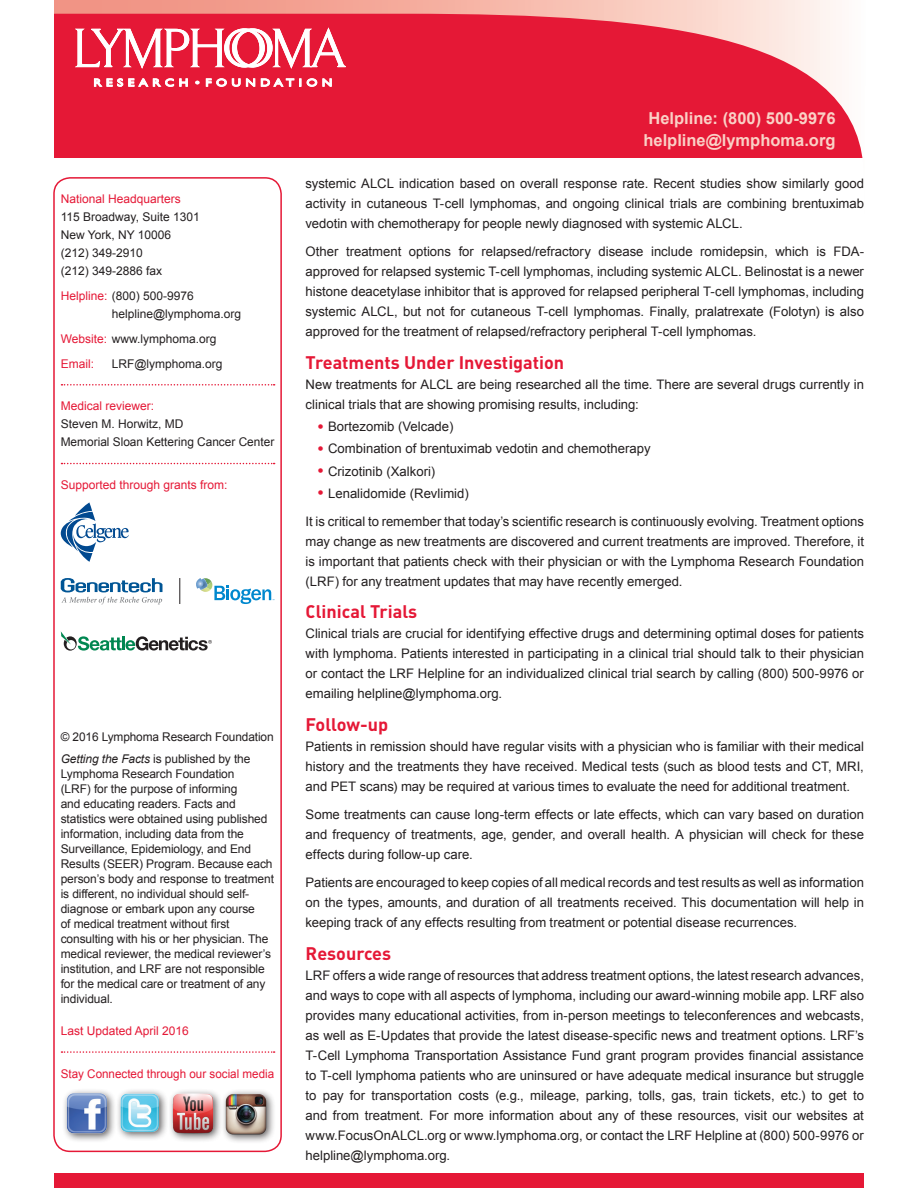
<style>
.page{position:relative;width:918px;height:1188px;background:#fff}
.page>*{position:absolute;margin:0;border:0;box-sizing:border-box;transform-origin:0 0}
.t1{font:700 18px "DIN";color:#e51836}
.t2{font:700 16.5px/22.5px "Arial";color:#fad1c6;text-align:center}
.t3{font:13.2px/20.1px "Arial";color:#231f20;text-align:justify}
.t4{font:12px/15px "Arial";letter-spacing:-.01em;color:#231f20}
.t5{font:12px "Arial";color:#e51836}
.s1{color:#e51836}
.s2{font-style:italic}
.s3{font-size:18px;color:#e51836}
</style>
<div class="page">
<svg style="left:54px;top:0;width:809px;height:188px"></svg>
<div style="left:54px;top:1174px;width:810px;height:14px;background:#e51836"></div>
<div style="left:53px;top:177px;width:229px;height:975px;border:2px solid #e51836;border-radius:16px"></div>
<svg style="left:75px;top:28px;width:271px;height:42px"></svg>
<svg style="left:94px;top:78px;width:94px;height:9px"></svg>
<svg style="left:195px;top:81px;width:4px;height:3px"></svg>
<svg style="left:206px;top:78px;width:126px;height:9px"></svg>
<svg style="left:62px;top:384px;width:213px;height:2px"></svg>
<svg style="left:62px;top:463px;width:213px;height:1px"></svg>
<div style="left:62px;top:1088px;width:55px;height:55px;background:#231f20;opacity:.75"></div>
<img style="left:66px;top:1093px;width:43px;height:43px">
<div style="left:168px;top:1088px;width:55px;height:55px;background:#231f20;opacity:.75"></div>
<img style="left:172px;top:1093px;width:43px;height:43px">
<div style="left:115px;top:1088px;width:53px;height:53px;background:#231f20;opacity:.75"></div>
<img style="left:119px;top:1093px;width:43px;height:42px">
<div style="left:221px;top:1088px;width:55px;height:56px;background:#231f20;opacity:.75"></div>
<img style="left:224px;top:1093px;width:44px;height:43px">
<svg style="left:62px;top:1051px;width:213px;height:2px"></svg>
<svg style="left:61px;top:502px;width:68px;height:60px"></svg>
<svg style="left:61px;top:578px;width:101px;height:26px"></svg>
<svg style="left:180px;top:578px;width:1px;height:26px"></svg>
<svg style="left:196px;top:578px;width:78px;height:26px"></svg>
<svg style="left:61px;top:631px;width:151px;height:20px"></svg>
<p class="t5" style="left:61px;top:191px;width:122px">National Headquarters</p>
<p class="t4" style="left:61px;top:208px;width:140px;line-height:18px">115 Broadway, Suite 1301<br>New York, NY 10006 (212) 349-2910<br>(212) 349-2886 fax</p>
<p class="t4" style="left:112px;top:287px;width:131px;line-height:18px;text-indent:-51px"><span class="s1">Helpline:</span> (800) 500-9976 helpline@lymphoma.org</p>
<p class="t4" style="left:61px;top:326px;width:157px;line-height:24.8px"><span class="s1">Website:</span> www.lymphoma.org<br><span class="s1">Email:</span></p>
<p class="t4" style="left:112px;top:356px;width:112px">LRF@lymphoma.org</p>
<p class="t5" style="left:61px;top:398px;width:95px">Medical reviewer:</p>
<p class="t4" style="left:61px;top:415px;width:215px;line-height:18px">Steven M. Horwitz, MD<br>Memorial Sloan Kettering Cancer Center</p>
<p class="t5" style="left:61px;top:477px;width:168px">Supported through grants from:</p>
<p class="t4" style="left:61px;top:726px;width:215px;line-height:22px">© 2016 Lymphoma Research Foundation<br><span class="s2">Getting the Facts</span> is published by the</p>
<p class="t4" style="left:61px;top:767px;width:215px">Lymphoma Research Foundation<br>(LRF) for the purpose of informing<br>and educating readers. Facts and statistics were obtained using published information, including data from the Surveillance, Epidemiology, and End Results (SEER) Program. Because each person’s body and response to treatment is different, no individual should self&shy;diagnose or embark upon any course<br>of medical treatment without first consulting with his or her physician. The medical reviewer, the medical reviewer’s institution, and LRF are not responsible for the medical care or treatment of any individual.</p>
<p class="t5" style="left:61px;top:1023px;width:130px">Last Updated April 2016</p>
<p class="t5" style="left:61px;top:1066px;width:215px">Stay Connected through our social media</p>
<p class="t2" style="left:643px;top:107px;width:194px">Helpline: (800) 500-9976 helpline@lymphoma.org</p>
<p class="t3" style="left:306px;top:174px;width:560px">systemic ALCL indication based on overall response rate. Recent studies show similarly good activity in cutaneous T-cell lymphomas, and ongoing clinical trials are combining brentuximab vedotin with chemotherapy for people newly diagnosed with systemic ALCL.</p>
<p class="t3" style="left:306px;top:242px;width:560px">Other treatment options for relapsed/refractory disease include romidepsin, which is FDA&shy;approved for relapsed systemic T-cell lymphomas, including systemic ALCL. Belinostat is a newer histone deacetylase inhibitor that is approved for relapsed peripheral T-cell lymphomas, including systemic ALCL, but not for cutaneous T-cell lymphomas. Finally, pralatrexate (Folotyn) is also approved for the treatment of relapsed/refractory peripheral T-cell lymphomas.</p>
<h1 class="t1" style="left:306px;top:351px;width:260px">Treatments Under Investigation</h1>
<p class="t3" style="left:306px;top:374px;width:560px">New treatments for ALCL are being researched all the time. There are several drugs currently in clinical trials that are showing promising results, including:</p>
<p class="t3" style="left:318px;top:417px;width:137px"><span class="s3">•</span> Bortezomib (Velcade)</p>
<p class="t3" style="left:318px;top:439px;width:334px"><span class="s3">•</span> Combination of brentuximab vedotin and chemotherapy</p>
<p class="t3" style="left:318px;top:461px;width:119px"><span class="s3">•</span> Crizotinib (Xalkori)</p>
<p class="t3" style="left:306px;top:479px;width:560px;line-height:28.2px;text-indent:12px"><span class="s3">•</span> Lenalidomide (Revlimid)<br>It is critical to remember that today’s scientific research is continuously evolving. Treatment options</p>
<p class="t3" style="left:306px;top:531px;width:560px">may change as new treatments are discovered and current treatments are improved. Therefore, it is important that patients check with their physician or with the Lymphoma Research Foundation (LRF) for any treatment updates that may have recently emerged.</p>
<h1 class="t1" style="left:306px;top:600px;width:113px">Clinical Trials</h1>
<p class="t3" style="left:306px;top:624px;width:560px">Clinical trials are crucial for identifying effective drugs and determining optimal doses for patients with lymphoma. Patients interested in participating in a clinical trial should talk to their physician or contact the LRF Helpline for an individualized clinical trial search by calling (800) 500-9976 or emailing helpline@lymphoma.org.</p>
<h1 class="t1" style="left:306px;top:713px;width:84px">Follow-up</h1>
<p class="t3" style="left:306px;top:736px;width:560px">Patients in remission should have regular visits with a physician who is familiar with their medical history and the treatments they have received. Medical tests (such as blood tests and CT, MRI, and PET scans) may be required at various times to evaluate the need for additional treatment.</p>
<p class="t3" style="left:306px;top:804px;width:560px">Some treatments can cause long-term effects or late effects, which can vary based on duration and frequency of treatments, age, gender, and overall health. A physician will check for these effects during follow-up care.</p>
<p class="t3" style="left:306px;top:873px;width:560px">Patients are encouraged to keep copies of all medical records and test results as well as information on the types, amounts, and duration of all treatments received. This documentation will help in keeping track of any effects resulting from treatment or potential disease recurrences.</p>
<h1 class="t1" style="left:306px;top:941px;width:87px">Resources</h1>
<p class="t3" style="left:306px;top:965px;width:560px">LRF offers a wide range of resources that address treatment options, the latest research advances, and ways to cope with all aspects of lymphoma, including our award-winning mobile app. LRF also provides many educational activities, from in-person meetings to teleconferences and webcasts, as well as E-Updates that provide the latest disease-specific news and treatment options. LRF’s T-Cell Lymphoma Transportation Assistance Fund grant program provides financial assistance to T-cell lymphoma patients who are uninsured or have adequate medical insurance but struggle to pay for transportation costs (e.g., mileage, parking, tolls, gas, train tickets, etc.) to get to and from treatment. For more information about any of these resources, visit our websites at www.FocusOnALCL.org or www.lymphoma.org, or contact the LRF Helpline at (800) 500-9976 or helpline@lymphoma.org.</p>
</div>
